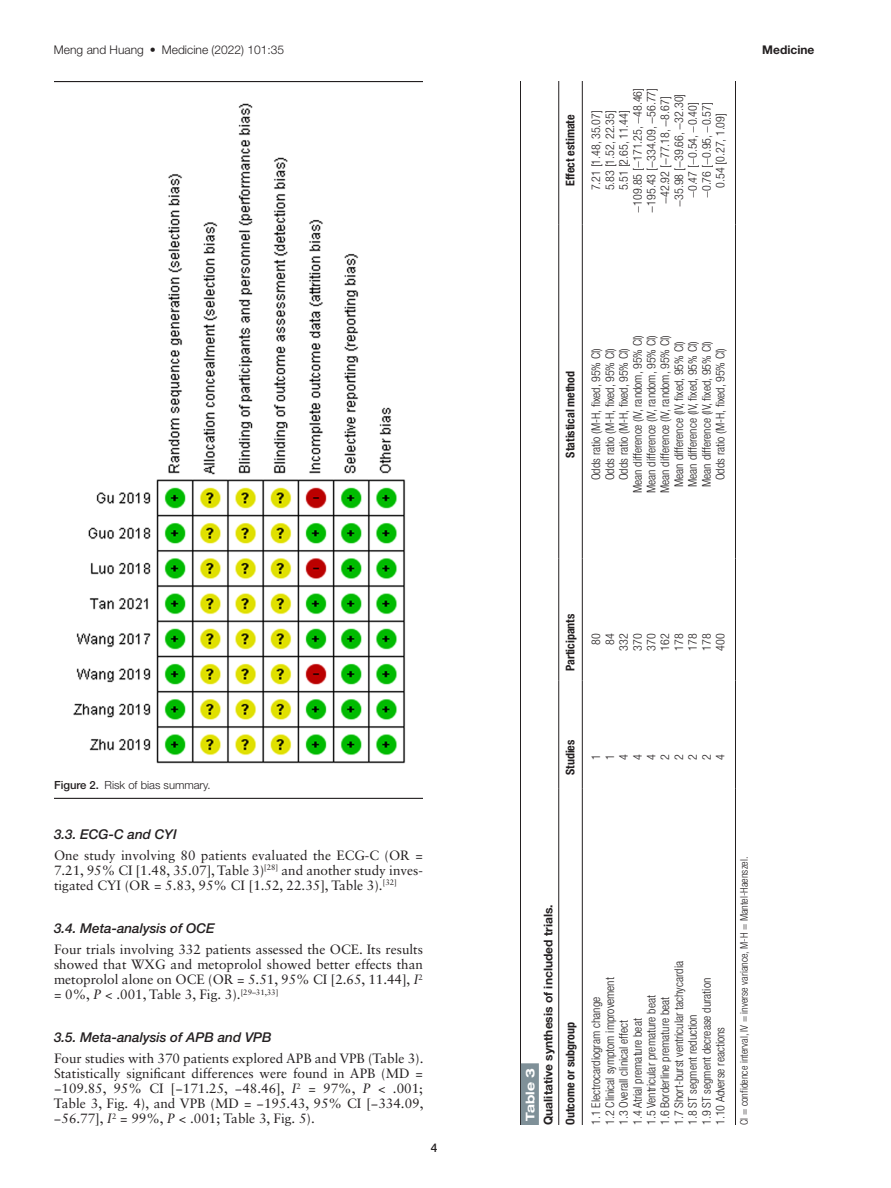
<style>
.page{position:relative;width:891px;height:1188px;background:#fff}
.page>*{position:absolute;margin:0;border:0;box-sizing:border-box;transform-origin:0 0}
.t1{font:13.5px/15px "Sabon LT Std";color:#231f20;text-align:justify}
.t2{font:italic 500 13.5px "Helvetica Neue LT Std";color:#231f20}
.t3{font:300 condensed 12px "Helvetica Neue LT Std";color:#231f20}
.t4{font:700 condensed 12px "Helvetica Neue LT Std";color:#231f20}
.t5{font:700 12px "Helvetica Neue LT Std";color:#231f20}
.t6{font:300 12px "Helvetica Neue LT Std";color:#231f20}
.t7{font:700 expanded 12px "Helvetica Neue LT Std";color:#fff}
.t8{font:500 12px "Helvetica Neue LT Std";color:#231f20}
.t9{font:300 11.25px "Helvetica Neue LT Std";color:#231f20}
.t10{font:300 condensed 10.5px "Helvetica Neue LT Std";color:#231f20}
.s1{font-weight:500}
.s2{font-style:italic}
</style>
<div class="page">
<img style="left:73px;top:103px;width:333px;height:661px">
<hr style="left:54px;top:81px;width:369px;height:1px;background:#231f20">
<hr style="left:54px;top:798px;width:369px;height:1px;background:#231f20">
<hr style="left:520px;top:81px;width:1px;height:1044px;background:#231f20">
<div style="left:521px;top:1063px;width:18px;height:62px;background:#7f9098"></div>
<hr style="left:558px;top:789px;width:1px;height:336px;background:#231f20">
<hr style="left:582px;top:789px;width:1px;height:336px;background:#231f20">
<hr style="left:558px;top:681px;width:1px;height:108px;background:#231f20">
<hr style="left:582px;top:681px;width:1px;height:108px;background:#231f20">
<hr style="left:558px;top:559px;width:1px;height:122px;background:#231f20">
<hr style="left:582px;top:559px;width:1px;height:122px;background:#231f20">
<hr style="left:558px;top:224px;width:1px;height:335px;background:#231f20">
<hr style="left:582px;top:224px;width:1px;height:335px;background:#231f20">
<hr style="left:558px;top:81px;width:1px;height:143px;background:#231f20">
<hr style="left:582px;top:81px;width:1px;height:143px;background:#231f20">
<hr style="left:735px;top:789px;width:1px;height:336px;background:#231f20">
<hr style="left:735px;top:681px;width:1px;height:108px;background:#231f20">
<hr style="left:735px;top:559px;width:1px;height:122px;background:#231f20">
<hr style="left:735px;top:224px;width:1px;height:335px;background:#231f20">
<hr style="left:735px;top:81px;width:1px;height:143px;background:#231f20">
<p class="t6" style="left:54px;top:42px;width:232px">Meng and Huang • Medicine (2022) 101:35</p>
<p class="t5" style="left:762px;top:42px;width:54px">Medicine</p>
<p class="t9" style="left:54px;top:778px;width:158px"><span class="s1">Figure 2.</span> Risk of bias summary.</p>
<p class="t2" style="left:54px;top:826px;width:124px">3.3. ECG-C and CYI</p>
<p class="t1" style="left:54px;top:848px;width:371px">One study involving 80 patients evaluated the ECG-C (OR = 7.21, 95% CI [1.48, 35.07], Table 3)<sup>[28]</sup> and another study inves&shy;tigated CYI (OR = 5.83, 95% CI [1.52, 22.35], Table 3).<sup>[32]</sup></p>
<p class="t2" style="left:54px;top:920px;width:162px">3.4. Meta-analysis of OCE</p>
<p class="t1" style="left:54px;top:942px;width:371px">Four trials involving 332 patients assessed the OCE. Its results showed that WXG and metoprolol showed better effects than metoprolol alone on OCE (OR = 5.51, 95% CI [2.65, 11.44], <span class="s2">I</span><sup>2 </sup>= 0%, <span class="s2">P</span> &lt; .001, Table 3, Fig. 3).<sup>[29–31,33]</sup></p>
<p class="t2" style="left:54px;top:1029px;width:219px">3.5. Meta-analysis of APB and VPB</p>
<p class="t1" style="left:54px;top:1051px;width:371px">Four studies with 370 patients explored APB and VPB (Table 3).<br>Statistically significant differences were found in APB (MD = −109.85, 95% CI [−171.25, −48.46], <span class="s2">I</span><sup>2</sup> = 97%, <span class="s2">P</span> &lt; .001; Table 3, Fig. 4), and VPB (MD = −195.43, 95% CI [−334.09, −56.77], <span class="s2">I</span><sup>2</sup> = 99%, <span class="s2">P</span> &lt; .001; Table 3, Fig. 5).</p>
<p class="t8" style="left:431px;top:1140px;width:8px">4</p>
<p class="t4" style="left:563px;top:186px;width:73px;rotate:-90deg">Effect estimate</p>
<p class="t3" style="left:631px;top:213px;width:126px;rotate:-90deg">−109.85 [−171.25, −48.46]</p>
<p class="t3" style="left:644px;top:213px;width:126px;rotate:-90deg">−195.43 [−334.09, −56.77]</p>
<p class="t3" style="left:672px;top:207px;width:115px;rotate:-90deg">−35.98 [−39.66, −32.30]</p>
<p class="t3" style="left:658px;top:204px;width:109px;rotate:-90deg">−42.92 [−77.18, −8.67]</p>
<p class="t3" style="left:686px;top:198px;width:98px;rotate:-90deg">−0.47 [−0.54, −0.40]</p>
<p class="t3" style="left:700px;top:198px;width:98px;rotate:-90deg">−0.76 [−0.95, −0.57]</p>
<p class="t3" style="left:589px;top:190px;width:82px;rotate:-90deg">7.21 [1.48, 35.07]</p>
<p class="t3" style="left:603px;top:190px;width:82px;rotate:-90deg">5.83 [1.52, 22.35]</p>
<p class="t3" style="left:617px;top:190px;width:82px;rotate:-90deg">5.51 [2.65, 11.44]</p>
<p class="t3" style="left:713px;top:188px;width:76px;rotate:-90deg">0.54 [0.27, 1.09]</p>
<p class="t4" style="left:563px;top:458px;width:88px;rotate:-90deg">Statistical method</p>
<p class="t3" style="left:631px;top:493px;width:160px;rotate:-90deg">Mean difference (IV, random, 95% CI)</p>
<p class="t3" style="left:644px;top:493px;width:160px;rotate:-90deg">Mean difference (IV, random, 95% CI)</p>
<p class="t3" style="left:658px;top:493px;width:160px;rotate:-90deg">Mean difference (IV, random, 95% CI)</p>
<p class="t3" style="left:672px;top:487px;width:147px;rotate:-90deg">Mean difference (IV, fixed, 95% CI)</p>
<p class="t3" style="left:686px;top:487px;width:147px;rotate:-90deg">Mean difference (IV, fixed, 95% CI)</p>
<p class="t3" style="left:700px;top:487px;width:147px;rotate:-90deg">Mean difference (IV, fixed, 95% CI)</p>
<p class="t3" style="left:589px;top:480px;width:134px;rotate:-90deg">Odds ratio (M-H, fixed, 95% CI)</p>
<p class="t3" style="left:603px;top:480px;width:134px;rotate:-90deg">Odds ratio (M-H, fixed, 95% CI)</p>
<p class="t3" style="left:617px;top:480px;width:134px;rotate:-90deg">Odds ratio (M-H, fixed, 95% CI)</p>
<p class="t3" style="left:713px;top:480px;width:134px;rotate:-90deg">Odds ratio (M-H, fixed, 95% CI)</p>
<p class="t4" style="left:563px;top:671px;width:59px;rotate:-90deg">Participants</p>
<p class="t3" style="left:603px;top:645px;width:13px;rotate:-90deg">84</p>
<p class="t3" style="left:589px;top:645px;width:13px;rotate:-90deg">80</p>
<p class="t3" style="left:631px;top:651px;width:19px;rotate:-90deg">370</p>
<p class="t3" style="left:644px;top:651px;width:19px;rotate:-90deg">370</p>
<p class="t3" style="left:672px;top:651px;width:19px;rotate:-90deg">178</p>
<p class="t3" style="left:686px;top:651px;width:19px;rotate:-90deg">178</p>
<p class="t3" style="left:700px;top:651px;width:19px;rotate:-90deg">178</p>
<p class="t3" style="left:713px;top:651px;width:19px;rotate:-90deg">400</p>
<p class="t3" style="left:617px;top:651px;width:19px;rotate:-90deg">332</p>
<p class="t3" style="left:658px;top:651px;width:19px;rotate:-90deg">162</p>
<p class="t4" style="left:563px;top:775px;width:37px;rotate:-90deg">Studies</p>
<p class="t3" style="left:617px;top:760px;width:7px;rotate:-90deg">4</p>
<p class="t3" style="left:631px;top:760px;width:7px;rotate:-90deg">4</p>
<p class="t3" style="left:644px;top:760px;width:7px;rotate:-90deg">4</p>
<p class="t3" style="left:713px;top:760px;width:7px;rotate:-90deg">4</p>
<p class="t3" style="left:658px;top:760px;width:7px;rotate:-90deg">2</p>
<p class="t3" style="left:672px;top:760px;width:7px;rotate:-90deg">2</p>
<p class="t3" style="left:686px;top:760px;width:7px;rotate:-90deg">2</p>
<p class="t3" style="left:700px;top:760px;width:7px;rotate:-90deg">2</p>
<p class="t3" style="left:589px;top:760px;width:7px;rotate:-90deg">1</p>
<p class="t3" style="left:603px;top:760px;width:7px;rotate:-90deg">1</p>
<p class="t7" style="left:523px;top:1120px;width:54px;rotate:-90deg">Table 3</p>
<p class="t5" style="left:541px;top:1125px;width:222px;rotate:-90deg">Qualitative synthesis of included trials.</p>
<p class="t4" style="left:563px;top:1125px;width:104px;rotate:-90deg">Outcome or subgroup</p>
<p class="t3" style="left:672px;top:1125px;width:165px;rotate:-90deg">1.7 Short-burst ventricular tachycardia</p>
<p class="t3" style="left:603px;top:1125px;width:149px;rotate:-90deg">1.2 Clinical symptom improvement</p>
<p class="t3" style="left:700px;top:1125px;width:148px;rotate:-90deg">1.9 ST segment decrease duration</p>
<p class="t3" style="left:644px;top:1125px;width:131px;rotate:-90deg">1.5 Ventricular premature beat</p>
<p class="t3" style="left:658px;top:1125px;width:130px;rotate:-90deg">1.6 Borderline premature beat</p>
<p class="t3" style="left:589px;top:1125px;width:130px;rotate:-90deg">1.1 Electrocardiogram change</p>
<p class="t3" style="left:686px;top:1125px;width:112px;rotate:-90deg">1.8 ST segment reduction</p>
<p class="t3" style="left:631px;top:1125px;width:108px;rotate:-90deg">1.4 Atrial premature beat</p>
<p class="t3" style="left:617px;top:1125px;width:106px;rotate:-90deg">1.3 Overall clinical effect</p>
<p class="t3" style="left:713px;top:1125px;width:100px;rotate:-90deg">1.10 Adverse reactions</p>
<p class="t10" style="left:738px;top:1125px;width:270px;rotate:-90deg">CI = confidence interval, IV = inverse variance, M-H = Mantel-Haenszel.</p>
</div>
